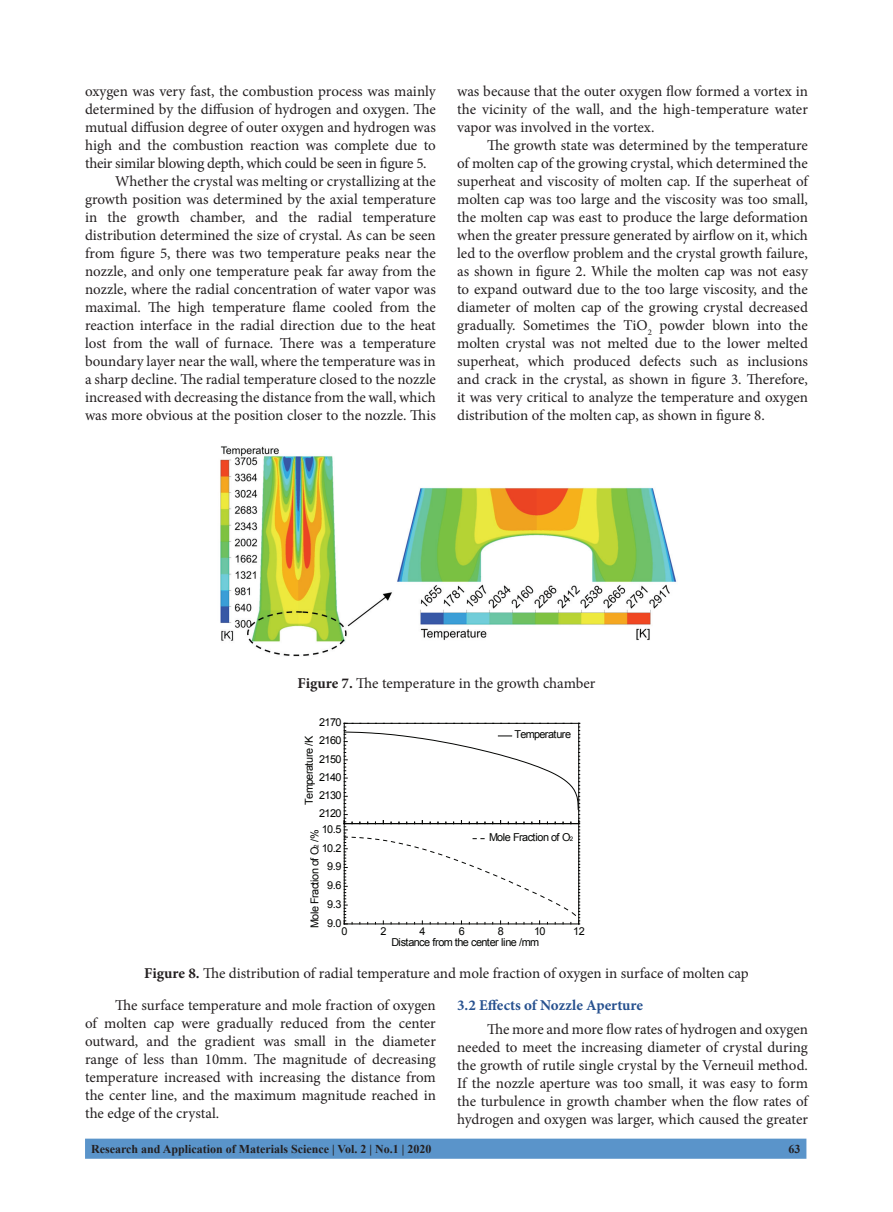
<style>
.page{position:relative;width:893px;height:1212px;background:#fff}
.page>*{position:absolute;margin:0;border:0;box-sizing:border-box;transform-origin:0 0}
.t1{font:15px/18px "Minion Pro";color:#231f20;text-align:justify}
.t2{font:15px "Minion Pro";letter-spacing:-.02em;color:#231f20}
.t3{font:700 15px "Minion Pro";color:#27518f}
.t4{font:700 12px "Times New Roman";color:#231f20}
.t5{font:10.95px "Arial";letter-spacing:-.055em;color:#040503}
.s1{font-weight:700}
.s2{font-size:6.3px}
</style>
<div class="page">
<svg style="left:85px;top:1138px;width:721px;height:21px;background:#6098cc"></svg>
<img style="left:220px;top:446px;width:457px;height:211px">
<svg style="left:344px;top:723px;width:236px;height:201px"></svg>
<p class="t1" style="left:85px;top:82px;width:352px">oxygen was very fast, the combustion process was mainly</p>
<p class="t1" style="left:85px;top:100px;width:352px">determined by the diffusion of hydrogen and oxygen. The</p>
<p class="t1" style="left:85px;top:118px;width:352px">mutual diffusion degree of outer oxygen and hydrogen was</p>
<p class="t1" style="left:85px;top:136px;width:352px">high and the combustion reaction was complete due to</p>
<p class="t2" style="left:85px;top:153px;width:343px">their similar blowing depth, which could be seen in figure 5.</p>
<p class="t1" style="left:115px;top:172px;width:322px">Whether the crystal was melting or crystallizing at the</p>
<p class="t1" style="left:85px;top:190px;width:352px">growth position was determined by the axial temperature</p>
<p class="t1" style="left:85px;top:208px;width:352px">in the growth chamber, and the radial temperature</p>
<p class="t1" style="left:85px;top:226px;width:352px">distribution determined the size of crystal. As can be seen</p>
<p class="t1" style="left:85px;top:244px;width:352px">from figure 5, there was two temperature peaks near the</p>
<p class="t1" style="left:85px;top:262px;width:352px">nozzle, and only one temperature peak far away from the</p>
<p class="t1" style="left:85px;top:280px;width:352px">nozzle, where the radial concentration of water vapor was</p>
<p class="t1" style="left:85px;top:298px;width:352px">maximal. The high temperature flame cooled from the</p>
<p class="t1" style="left:85px;top:316px;width:352px">reaction interface in the radial direction due to the heat</p>
<p class="t1" style="left:85px;top:334px;width:352px">lost from the wall of furnace. There was a temperature</p>
<p class="t1" style="left:85px;top:352px;width:352px">boundary layer near the wall, where the temperature was in</p>
<p class="t1" style="left:85px;top:370px;width:352px">a sharp decline. The radial temperature closed to the nozzle</p>
<p class="t1" style="left:85px;top:388px;width:352px">increased with decreasing the distance from the wall, which</p>
<p class="t1" style="left:85px;top:406px;width:352px">was more obvious at the position closer to the nozzle. This</p>
<p class="t1" style="left:457px;top:82px;width:352px">was because that the outer oxygen flow formed a vortex in the vicinity of the wall, and the high-temperature water vapor was involved in the vortex.</p>
<p class="t1" style="left:457px;top:136px;width:352px;text-indent:30px">The growth state was determined by the temperature of molten cap of the growing crystal, which determined the superheat and viscosity of molten cap. If the superheat of molten cap was too large and the viscosity was too small, the molten cap was east to produce the large deformation when the greater pressure generated by airflow on it, which led to the overflow problem and the crystal growth failure, as shown in figure 2. While the molten cap was not easy to expand outward due to the too large viscosity, and the diameter of molten cap of the growing crystal decreased gradually. Sometimes the TiO<sub>2</sub> powder blown into the molten crystal was not melted due to the lower melted superheat, which produced defects such as inclusions and crack in the crystal, as shown in figure 3. Therefore, it was very critical to analyze the temperature and oxygen distribution of the molten cap, as shown in figure 8.</p>
<p class="t1" style="left:297px;top:675px;width:300px"><span class="s1">Figure 7.</span> The temperature in the growth chamber</p>
<p class="t5" style="left:319px;top:715px;width:24px">2170</p>
<p class="t5" style="left:514px;top:727px;width:58px">Temperature</p>
<p class="t5" style="left:302px;top:805px;width:70px;rotate:-90deg">Temperature /K</p>
<p class="t5" style="left:307px;top:928px;width:100px;rotate:-90deg">Mole Fraction of O<span class="s2">2</span> /%</p>
<p class="t5" style="left:489px;top:830px;width:86px">Mole Fraction of O<span class="s2">2</span></p>
<p class="t5" style="left:391px;top:935px;width:149px">Distance from the center line /mm</p>
<p class="t1" style="left:115px;top:958px;width:635px;line-height:31.8px;text-indent:29px"><span class="s1">Figure 8.</span> The distribution of radial temperature and mole fraction of oxygen in surface of molten cap<br>The surface temperature and mole fraction of oxygen</p>
<p class="t1" style="left:85px;top:1014px;width:352px">of molten cap were gradually reduced from the center outward, and the gradient was small in the diameter range of less than 10mm. The magnitude of decreasing temperature increased with increasing the distance from the center line, and the maximum magnitude reached in the edge of the crystal.</p>
<p class="t5" style="left:319px;top:733px;width:24px">2160</p>
<p class="t5" style="left:319px;top:752px;width:24px">2150</p>
<p class="t5" style="left:319px;top:770px;width:24px">2140</p>
<p class="t5" style="left:319px;top:788px;width:24px">2130</p>
<p class="t5" style="left:319px;top:806px;width:24px">2120</p>
<p class="t5" style="left:322px;top:822px;width:21px">10.5</p>
<p class="t5" style="left:322px;top:840px;width:21px">10.2</p>
<p class="t5" style="left:327px;top:859px;width:16px">9.9</p>
<p class="t5" style="left:327px;top:878px;width:16px">9.6</p>
<p class="t5" style="left:327px;top:897px;width:16px">9.3</p>
<p class="t5" style="left:327px;top:916px;width:16px">9.0</p>
<p class="t5" style="left:341px;top:924px;width:8px">0</p>
<p class="t5" style="left:381px;top:924px;width:8px">2</p>
<p class="t5" style="left:420px;top:924px;width:8px">4</p>
<p class="t5" style="left:459px;top:924px;width:8px">6</p>
<p class="t5" style="left:498px;top:924px;width:8px">8</p>
<p class="t5" style="left:534px;top:924px;width:13px">10</p>
<p class="t5" style="left:573px;top:924px;width:13px">12</p>
<p class="t3" style="left:457px;top:995px;width:187px">3.2 Effects of Nozzle Aperture</p>
<p class="t1" style="left:457px;top:1020px;width:352px;text-indent:30px">The more and more flow rates of hydrogen and oxygen needed to meet the increasing diameter of crystal during the growth of rutile single crystal by the Verneuil method.<br>If the nozzle aperture was too small, it was easy to form the turbulence in growth chamber when the flow rates of hydrogen and oxygen was larger, which caused the greater</p>
<p class="t4" style="left:91px;top:1140px;width:342px">Research and Application of Materials Science | Vol. 2 | No.1 | 2020</p>
<p class="t4" style="left:788px;top:1140px;width:13px">63</p>
</div>
